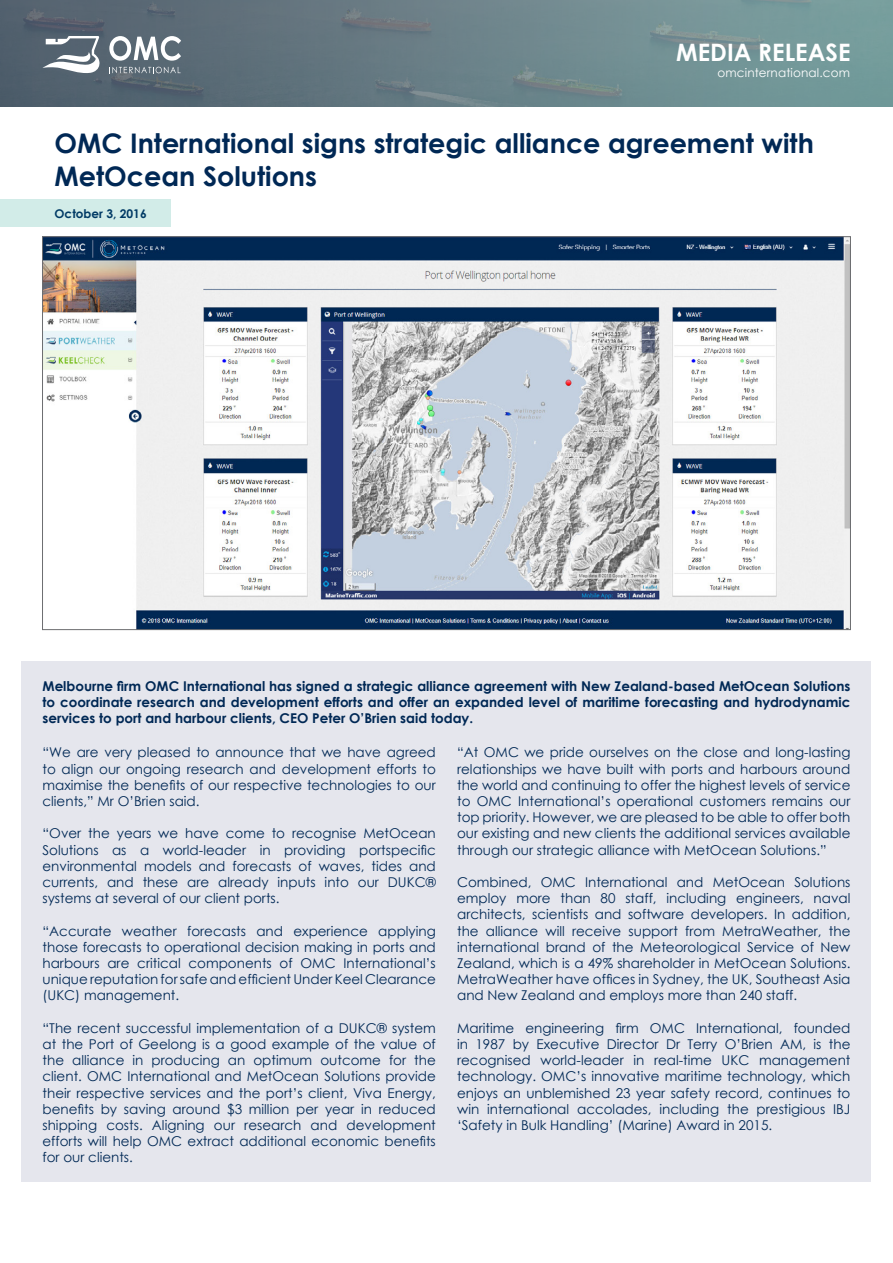
<style>
.page{position:relative;width:893px;height:1263px;background:#fff}
.page>*{position:absolute;margin:0;border:0;box-sizing:border-box;transform-origin:0 0}
.Paragraph_Style_1{font:700 27px/32.4px "Century Gothic";color:#002855}
.media_release{font:700 24px "Century Gothic";color:#fff}
.Para{font:13.5px/16.2px "Century Gothic";color:#002855;text-align:justify}
.Para-2{font:700 13.5px/16.2px "Century Gothic";color:#002855;text-align:justify}
.Para-3{font:12px "Century Gothic";letter-spacing:.01em;color:#fff}
.author_details{font:700 12px "Century Gothic";color:#003a65}
</style>
<div class="page">
<div style="left:21px;top:661px;width:849px;height:520px;background:#e5e6ed"></div>
<img style="left:44px;top:238px;width:805px;height:390px">
<div style="left:0;top:200px;width:170px;height:27px;background:#cceae5"></div>
<div style="left:0;top:0;width:893px;height:106px;background:linear-gradient(to right,#525c6b,#7da1a1)"></div>
<svg style="left:110px;top:67px;width:71px;height:6px"></svg>
<svg style="left:109px;top:36px;width:72px;height:25px"></svg>
<svg style="left:43px;top:36px;width:57px;height:38px"></svg>
<p class="media_release" style="left:676px;top:34px;width:176px">MEDIA RELEASE</p>
<p class="Para-3" style="left:718px;top:64px;width:134px">omcinternational.com</p>
<p class="Paragraph_Style_1" style="left:55px;top:126px;width:761px">OMC International signs strategic alliance agreement with<br>MetOcean Solutions</p>
<p class="author_details" style="left:55px;top:205px;width:94px">October 3, 2016</p>
<p class="Para-2" style="left:43px;top:677px;width:809px">Melbourne firm OMC International has signed a strategic alliance agreement with New Zealand-based MetOcean Solutions to coordinate research and development efforts and offer an expanded level of maritime forecasting and hydrodynamic services to port and harbour clients, CEO Peter O’Brien said today.</p>
<p class="Para" style="left:43px;top:744px;width:395px">“We are very pleased to announce that we have agreed to align our ongoing research and development efforts to maximise the benefits of our respective technologies to our clients,” Mr O’Brien said.</p>
<p class="Para" style="left:43px;top:825px;width:395px">“Over the years we have come to recognise MetOcean Solutions as a world-leader in providing portspecific environmental models and forecasts of waves, tides and currents, and these are already inputs into our DUKC® systems at several of our client ports.</p>
<p class="Para" style="left:43px;top:922px;width:395px">“Accurate weather forecasts and experience applying those forecasts to operational decision making in ports and harbours are critical components of OMC International’s unique reputation for safe and efficient Under Keel Clearance (UKC) management.</p>
<p class="Para" style="left:43px;top:1020px;width:395px">“The recent successful implementation of a DUKC® system at the Port of Geelong is a good example of the value of the alliance in producing an optimum outcome for the client. OMC International and MetOcean Solutions provide their respective services and the port’s client, Viva Energy, benefits by saving around $3 million per year in reduced shipping costs. Aligning our research and development efforts will help OMC extract additional economic benefits for our clients.</p>
<p class="Para" style="left:457px;top:744px;width:395px">“At OMC we pride ourselves on the close and long-lasting relationships we have built with ports and harbours around the world and continuing to offer the highest levels of service to OMC International’s operational customers remains our top priority. However, we are pleased to be able to offer both our existing and new clients the additional services available through our strategic alliance with MetOcean Solutions.”</p>
<p class="Para" style="left:457px;top:874px;width:395px">Combined, OMC International and MetOcean Solutions employ more than 80 staff, including engineers, naval architects, scientists and software developers. In addition, the alliance will receive support from MetraWeather, the international brand of the Meteorological Service of New Zealand, which is a 49% shareholder in MetOcean Solutions.<br>MetraWeather have offices in Sydney, the UK, Southeast Asia and New Zealand and employs more than 240 staff.</p>
<p class="Para" style="left:457px;top:1020px;width:395px">Maritime engineering firm OMC International, founded in 1987 by Executive Director Dr Terry O’Brien AM, is the recognised world-leader in real-time UKC management technology. OMC’s innovative maritime technology, which enjoys an unblemished 23 year safety record, continues to win international accolades, including the prestigious IBJ ‘Safety in Bulk Handling’ (Marine) Award in 2015.</p>
</div>
